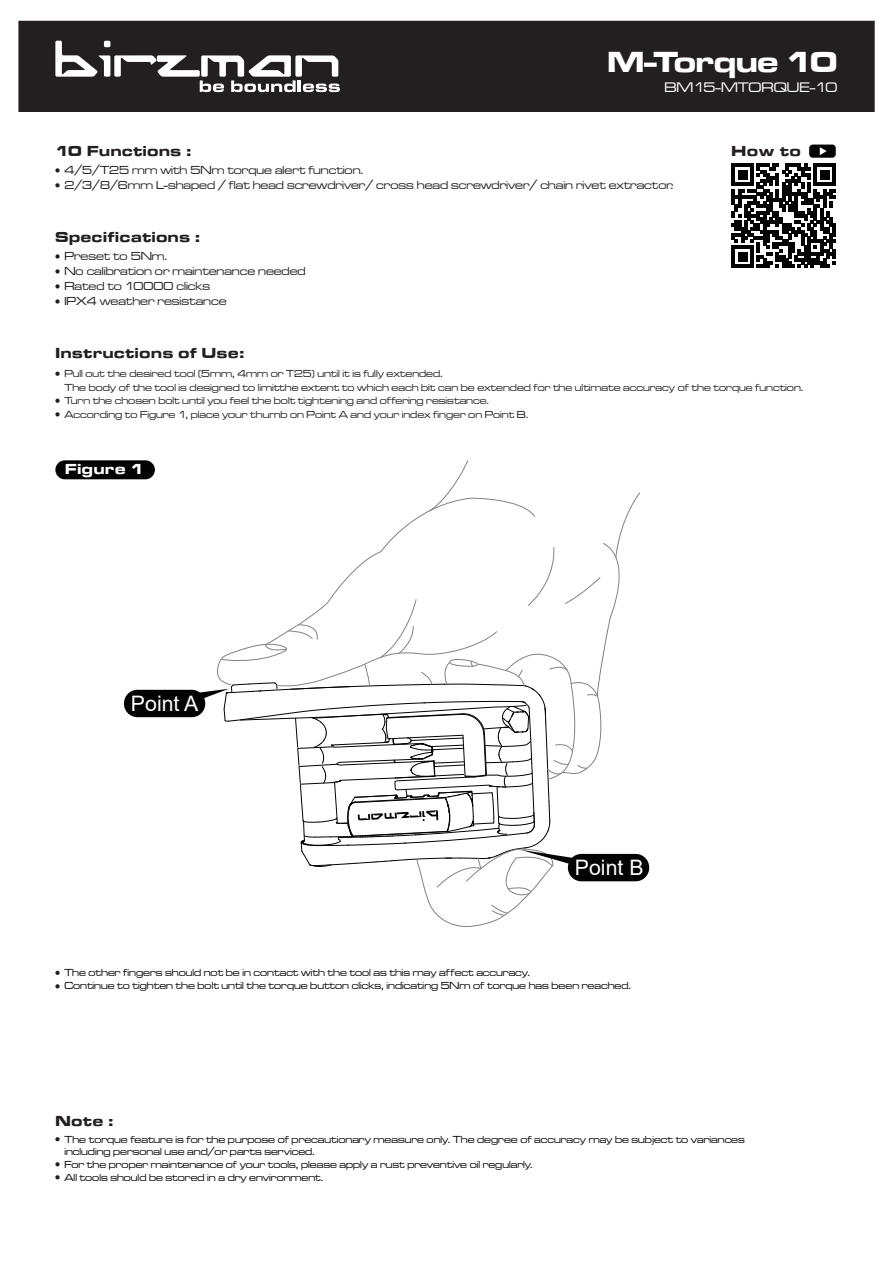
<style>
.page{position:relative;width:893px;height:1263px;background:#fff}
.page>*{position:absolute;margin:0;border:0;box-sizing:border-box;transform-origin:0 0}
.t1{font:30px "Microgramma D Bold Exte";color:#fff}
.t2{font:21.3px "Arial";color:#fff}
.t3{font:15px "Microgramma D Bold Exte";letter-spacing:.05em;color:#231f20}
.t4{font:15px "Microgramma D Bold Exte";letter-spacing:.05em;color:#fff}
.t5{font:14.25px "Microgramma D Medi Exte";color:#fff}
.t6{font:12px/15px "Microgramma D Medi Exte";color:#231f20}
.t7{font:10.5px/12.6px "Microgramma D Medi Exte";color:#030303}
.t8{font:10.5px/13.5px "Microgramma D Medi Exte";color:#231f20}
</style>
<div class="page">
<div style="left:18px;top:21px;width:857px;height:91px;background:#231f20"></div>
<svg style="left:55px;top:41px;width:285px;height:51px"></svg>
<svg style="left:55px;top:254px;width:5px;height:5px"></svg>
<svg style="left:55px;top:284px;width:5px;height:5px"></svg>
<svg style="left:55px;top:299px;width:5px;height:5px"></svg>
<svg style="left:55px;top:269px;width:5px;height:5px"></svg>
<svg style="left:55px;top:168px;width:5px;height:5px"></svg>
<svg style="left:55px;top:183px;width:5px;height:4px"></svg>
<svg style="left:732px;top:164px;width:104px;height:104px"></svg>
<svg style="left:55px;top:372px;width:5px;height:4px"></svg>
<svg style="left:55px;top:399px;width:5px;height:4px"></svg>
<svg style="left:55px;top:412px;width:5px;height:4px"></svg>
<svg style="left:55px;top:1137px;width:5px;height:4px"></svg>
<svg style="left:55px;top:1162px;width:5px;height:4px"></svg>
<svg style="left:55px;top:1175px;width:5px;height:4px"></svg>
<svg style="left:55px;top:971px;width:5px;height:4px"></svg>
<svg style="left:55px;top:984px;width:5px;height:4px"></svg>
<div style="left:55px;top:460px;width:100px;height:19px;background:#030303;border-radius:9px"></div>
<div style="left:124px;top:690px;width:81px;height:27px;background:#030303;border-radius:14px"></div>
<svg style="left:189px;top:460px;width:451px;height:467px"></svg>
<div style="left:568px;top:854px;width:81px;height:27px;background:#030303;border-radius:14px"></div>
<svg style="left:809px;top:145px;width:27px;height:13px"></svg>
<h3 class="t3" style="left:55px;top:141px;width:137px">10 Functions :</h3>
<h1 class="t1" style="left:608px;top:42px;width:231px">M-Torque 10</h1>
<h3 class="t5" style="left:664px;top:78px;width:175px">BM15-MTORQUE-10</h3>
<h3 class="t3" style="left:731px;top:141px;width:71px">How to</h3>
<p class="t6" style="left:64px;top:163px;width:611px">4/5/T25 mm with 5Nm torque alert function.<br>2/3/8/6mm L-shaped / flat head screwdriver/ cross head screwdriver/ chain rivet extractor.</p>
<h3 class="t3" style="left:55px;top:227px;width:146px">Specifications :</h3>
<p class="t6" style="left:64px;top:249px;width:243px">Preset to 5Nm.<br>No calibration or maintenance needed<br>Rated to 10000 clicks<br>IPX4 weather resistance</p>
<h3 class="t3" style="left:55px;top:343px;width:190px">Instructions of Use:</h3>
<p class="t8" style="left:64px;top:367px;width:740px">Pull out the desired tool (5mm, 4mm or T25) until it is fully extended.<br>The body of the tool is designed to limitthe extent to which each bit can be extended for the ultimate accuracy of the torque function.<br>Turn the chosen bolt until you feel the bolt tightening and offering resistance.<br>According to Figure 1, place your thumb on Point A and your index finger on Point B.</p>
<h3 class="t4" style="left:65px;top:459px;width:81px">Figure 1</h3>
<h2 class="t2" style="left:131px;top:689px;width:69px">Point A</h2>
<h2 class="t2" style="left:575px;top:853px;width:70px">Point B</h2>
<p class="t7" style="left:64px;top:966px;width:568px">The other fingers should not be in contact with the tool as this may affect accuracy.<br>Continue to tighten the bolt until the torque button clicks, indicating 5Nm of torque has been reached.</p>
<h3 class="t3" style="left:55px;top:1111px;width:59px">Note :</h3>
<p class="t7" style="left:64px;top:1133px;width:682px">The torque feature is for the purpose of precautionary measure only. The degree of accuracy may be subject to variances including personal use and/or parts serviced.<br>For the proper maintenance of your tools, please apply a rust preventive oil regularly.<br>All tools should be stored in a dry environment.</p>
</div>
